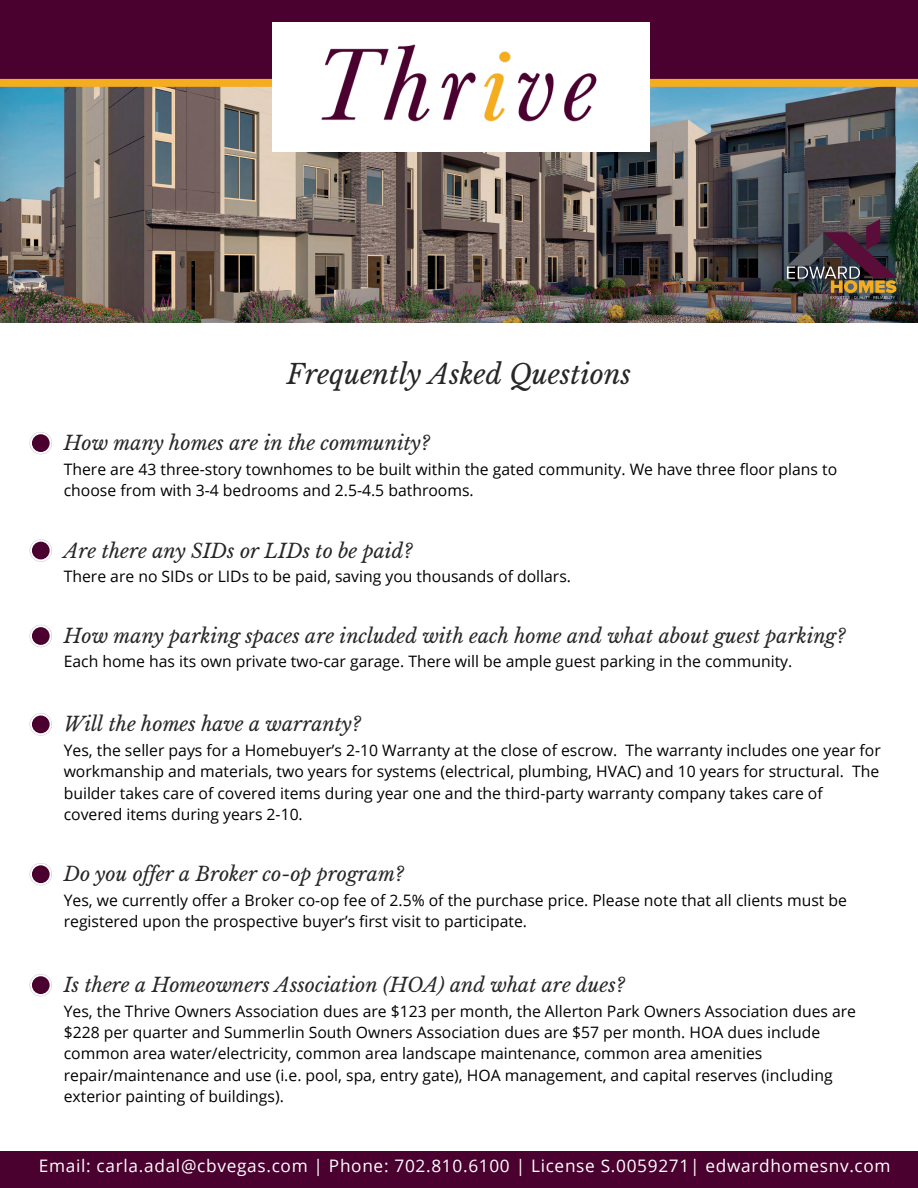
<style>
.page{position:relative;width:918px;height:1188px;background:#fff}
.page>*{position:absolute;margin:0;border:0;box-sizing:border-box;transform-origin:0 0}
.t1{font:italic 27px "Libre Baskerville";color:#272727}
.t2{font:italic 19.5px "Libre Baskerville";color:#272727}
.t3{font:17.25px "Open Sans";letter-spacing:.04em;color:#fff}
.t4{font:15.75px/21.3px "Open Sans";color:#000}
</style>
<div class="page">
<div style="left:0;top:1151px;width:918px;height:37px;background:#4b0130"></div>
<svg style="left:30px;top:432px;width:22px;height:22px"></svg>
<svg style="left:30px;top:539px;width:22px;height:23px"></svg>
<svg style="left:30px;top:625px;width:22px;height:22px"></svg>
<svg style="left:30px;top:713px;width:22px;height:23px"></svg>
<svg style="left:30px;top:863px;width:22px;height:22px"></svg>
<svg style="left:30px;top:974px;width:22px;height:22px"></svg>
<img style="left:0;top:87px;width:918px;height:235px">
<div style="left:0;top:0;width:918px;height:81px;background:#4b0130"></div>
<svg style="left:0;top:79px;width:918px;height:8px;background:#f2ac22"></svg>
<div style="left:272px;top:22px;width:378px;height:130px;background:#fff"></div>
<img style="left:321px;top:44px;width:276px;height:78px">
<img style="left:787px;top:220px;width:110px;height:78px">
<p class="t1" style="left:287px;top:358px;width:346px">Frequently Asked Questions</p>
<p class="t2" style="left:64px;top:431px;width:368px">How many homes are in the community?</p>
<p class="t4" style="left:64px;top:458px;width:775px">There are 43 three-story townhomes to be built within the gated community. We have three floor plans to choose from with 3-4 bedrooms and 2.5-4.5 bathrooms.</p>
<p class="t2" style="left:64px;top:539px;width:350px">Are there any SIDs or LIDs to be paid?</p>
<p class="t4" style="left:64px;top:565px;width:509px">There are no SIDs or LIDs to be paid, saving you thousands of dollars.</p>
<p class="t2" style="left:64px;top:624px;width:783px">How many parking spaces are included with each home and what about guest parking?</p>
<p class="t4" style="left:64px;top:651px;width:730px">Each home has its own private two-car garage. There will be ample guest parking in the community.</p>
<p class="t2" style="left:64px;top:713px;width:299px">Will the homes have a warranty?</p>
<p class="t4" style="left:64px;top:739px;width:819px">Yes, the seller pays for a Homebuyer’s 2-10 Warranty at the close of escrow. The warranty includes one year for workmanship and materials, two years for systems (electrical, plumbing, HVAC) and 10 years for structural. The builder takes care of covered items during year one and the third-party warranty company takes care of covered items during years 2-10.</p>
<p class="t2" style="left:64px;top:862px;width:342px">Do you of er a Broker co-op program?</p>
<p class="t4" style="left:64px;top:889px;width:785px">Yes, we currently offer a Broker co-op fee of 2.5% of the purchase price. Please note that all clients must be registered upon the prospective buyer’s first visit to participate.</p>
<p class="t2" style="left:64px;top:973px;width:563px">Is there a Homeowners Association (HOA) and what are dues?</p>
<p class="t4" style="left:64px;top:1000px;width:794px">Yes, the Thrive Owners Association dues are $123 per month, the Allerton Park Owners Association dues are $228 per quarter and Summerlin South Owners Association dues are $57 per month. HOA dues include common area water/electricity, common area landscape maintenance, common area amenities repair/maintenance and use (i.e. pool, spa, entry gate), HOA management, and capital reserves (including exterior painting of buildings).</p>
<p class="t3" style="left:39px;top:1154px;width:853px">Email: carla.adal@cbvegas.com | Phone: 702.810.6100 | License S.0059271| edwardhomesnv.com</p>
</div>
